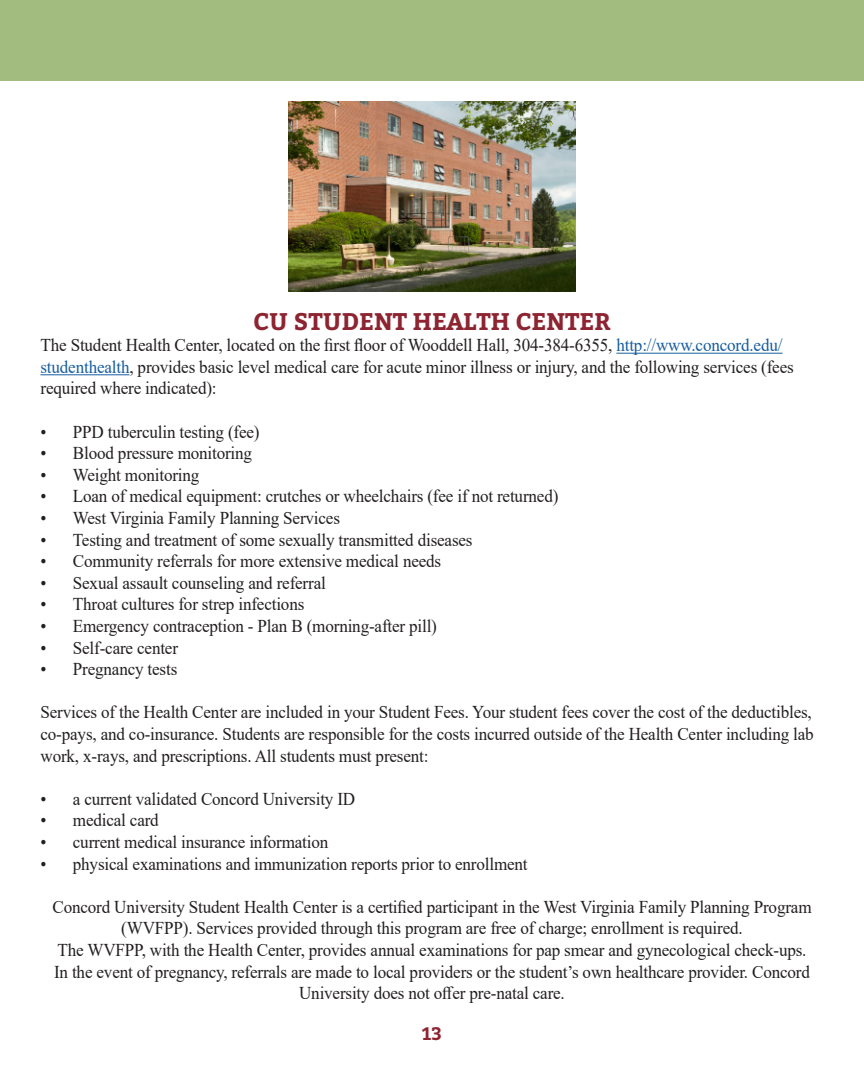
<style>
.page{position:relative;width:864px;height:1080px;background:#fff}
.page>*{position:absolute;margin:0;border:0;box-sizing:border-box;transform-origin:0 0}
.Paragraph_Style_1{font:700 24px "Bitter";color:#8d2431}
.t1{font:18px/21.6px "Times New Roman";letter-spacing:-.01em;color:#231f20;text-align:center;scale:.95 1}
.t2{font:700 18px "Bitter";color:#8d2431}
.s1{color:#175d9e}
</style>
<div class="page">
<hr style="left:616px;top:353px;width:167px;height:1px;background:#175d9e">
<hr style="left:40px;top:374px;width:89px;height:1px;background:#175d9e">
<div style="left:0;top:0;width:864px;height:81px;background:#a2bb7e"></div>
<img style="left:289px;top:102px;width:286px;height:190px">
<p class="Paragraph_Style_1" style="left:253px;top:305px;width:359px">CU STUDENT HEALTH CENTER</p>
<p class="t1" style="left:40px;top:334px;width:794px;text-align:left">The Student Health Center, located on the first floor of Wooddell Hall, 304-384-6355, <span class="s1">http://www.concord.edu/ studenthealth</span>, provides basic level medical care for acute minor illness or injury, and the following services (fees required where indicated):</p>
<p class="t1" style="left:40px;top:420px;width:232px">• PPD tuberculin testing (fee)</p>
<p class="t1" style="left:40px;top:442px;width:224px">• Blood pressure monitoring</p>
<p class="t1" style="left:40px;top:463px;width:169px">• Weight monitoring</p>
<p class="t1" style="left:40px;top:485px;width:547px">• Loan of medical equipment: crutches or wheelchairs (fee if not returned)</p>
<p class="t1" style="left:40px;top:507px;width:317px">• West Virginia Family Planning Services</p>
<p class="t1" style="left:40px;top:528px;width:456px">• Testing and treatment of some sexually transmitted diseases</p>
<p class="t1" style="left:40px;top:550px;width:423px">• Community referrals for more extensive medical needs</p>
<p class="t1" style="left:40px;top:571px;width:302px">• Sexual assault counseling and referral</p>
<p class="t1" style="left:40px;top:593px;width:279px">• Throat cultures for strep infections</p>
<p class="t1" style="left:40px;top:615px;width:419px">• Emergency contraception - Plan B (morning-after pill)</p>
<p class="t1" style="left:40px;top:636px;width:146px">• Self-care center</p>
<p class="t1" style="left:40px;top:658px;width:146px">• Pregnancy tests</p>
<p class="t1" style="left:40px;top:701px;width:815px;text-align:justify">Services of the Health Center are included in your Student Fees. Your student fees cover the cost of the deductibles, co-pays, and co-insurance. Students are responsible for the costs incurred outside of the Health Center including lab work, x-rays, and prescriptions. All students must present:</p>
<p class="t1" style="left:40px;top:787px;width:333px">• a current validated Concord University ID</p>
<p class="t1" style="left:40px;top:809px;width:126px">• medical card</p>
<p class="t1" style="left:40px;top:831px;width:305px">• current medical insurance information</p>
<p class="t1" style="left:40px;top:852px;width:514px">• physical examinations and immunization reports prior to enrollment</p>
<p class="t1" style="left:52px;top:895px;width:801px">Concord University Student Health Center is a certified participant in the West Virginia Family Planning Program (WVFPP). Services provided through this program are free of charge; enrollment is required.</p>
<p class="t1" style="left:54px;top:939px;width:797px">The WVFPP, with the Health Center, provides annual examinations for pap smear and gynecological check-ups.<br>In the event of pregnancy, referrals are made to local providers or the student’s own healthcare provider. Concord<br>University does not offer pre-natal care.</p>
<p class="t2" style="left:422px;top:1022px;width:22px">13</p>
</div>
